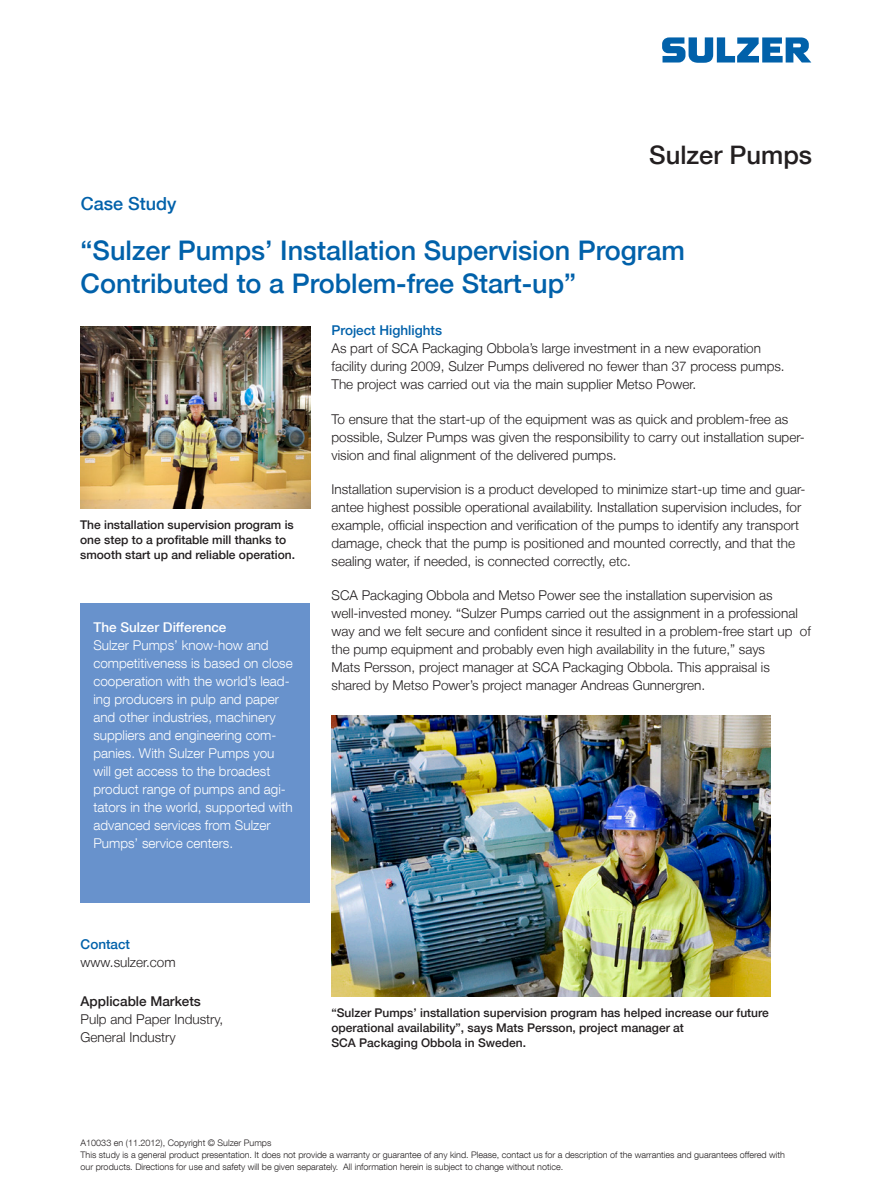
<style>
.page{position:relative;width:893px;height:1191px;background:#fff}
.page>*{position:absolute;margin:0;border:0;box-sizing:border-box;transform-origin:0 0}
.t1{font:500 27px "Helvetica Neue LT";color:#0161aa}
.Otsikko{font:500 25.5px "Helvetica Neue LT Com";color:#231f20}
.Otsikko-2{font:500 18px "Helvetica Neue LT Com";color:#0161aa}
.Body_text{font:300 13.5px/18px "Helvetica Neue LT";color:#231f20}
.leipis{font:300 13.5px/18px "Helvetica Neue LT Com";color:#fff}
.leipis-2{font:300 13.5px "Helvetica Neue LT";color:#231f20}
.väliotsikko{font:500 13.5px "Helvetica Neue LT";color:#0161aa}
.väliotsikko-2{font:500 13.5px "Helvetica Neue LT Com";color:#fff}
.leipis-3{font:500 13.5px "Helvetica Neue LT";color:#231f20}
.kuvateksti{font:500 12px/15px "Helvetica Neue LT";color:#231f20}
.t2{font:300 9px/12px "Helvetica Neue LT Com";color:#231f20}
</style>
<div class="page">
<svg style="left:662px;top:37px;width:149px;height:26px"></svg>
<div style="left:81px;top:603px;width:229px;height:299px;background:#6892cc"></div>
<img style="left:81px;top:327px;width:229px;height:182px">
<img style="left:332px;top:715px;width:438px;height:281px">
<p class="Otsikko" style="left:649px;top:139px;width:164px">Sulzer Pumps</p>
<p class="Otsikko-2" style="left:81px;top:193px;width:97px">Case Study</p>
<p class="t1" style="left:81px;top:234px;width:606px">“Sulzer Pumps’ Installation Supervision Program</p>
<p class="t1" style="left:81px;top:267px;width:497px">Contributed to a Problem-free Start-up”</p>
<p class="väliotsikko" style="left:332px;top:322px;width:112px">Project Highlights</p>
<p class="Body_text" style="left:332px;top:339px;width:455px">As part of SCA Packaging Obbola’s large investment in a new evaporation facility during 2009, Sulzer Pumps delivered no fewer than 37 process pumps.<br>The project was carried out via the main supplier Metso Power.</p>
<p class="Body_text" style="left:332px;top:409px;width:475px">To ensure that the start-up of the equipment was as quick and problem-free as possible, Sulzer Pumps was given the responsibility to carry out installation super&shy;vision and final alignment of the delivered pumps.</p>
<p class="Body_text" style="left:332px;top:480px;width:476px">Installation supervision is a product developed to minimize start-up time and guar&shy;antee highest possible operational availability. Installation supervision includes, for example, official inspection and verification of the pumps to identify any transport damage, check that the pump is positioned and mounted correctly, and that the sealing water, if needed, is connected correctly, etc.</p>
<p class="Body_text" style="left:332px;top:586px;width:481px">SCA Packaging Obbola and Metso Power see the installation supervision as well-invested money. “Sulzer Pumps carried out the assignment in a professional way and we felt secure and confident since it resulted in a problem-free start up of the pump equipment and probably even high availability in the future,” says<br>Mats Persson, project manager at SCA Packaging Obbola. This appraisal is shared by Metso Power’s project manager Andreas Gunnergren.</p>
<p class="kuvateksti" style="left:80px;top:517px;width:216px">The installation supervision program is one step to a profitable mill thanks to smooth start up and reliable operation.</p>
<p class="väliotsikko-2" style="left:93px;top:619px;width:135px">The Sulzer Difference</p>
<p class="leipis" style="left:93px;top:635px;width:201px">Sulzer Pumps’ know-how and competitiveness is based on close cooperation with the world’s lead&shy;ing producers in pulp and paper and other industries, machinery suppliers and engineering com&shy;panies. With Sulzer Pumps you will get access to the broadest product range of pumps and agi&shy;tators in the world, supported with advanced services from Sulzer<br>Pumps’ service centers.</p>
<p class="väliotsikko" style="left:81px;top:936px;width:51px">Contact</p>
<p class="leipis-2" style="left:81px;top:954px;width:97px">www.sulzer.com</p>
<p class="leipis-3" style="left:81px;top:993px;width:122px">Applicable Markets</p>
<p class="leipis-2" style="left:81px;top:1011px;width:144px">Pulp and Paper Industry,</p>
<p class="leipis-2" style="left:81px;top:1029px;width:97px">General Industry</p>
<p class="kuvateksti" style="left:332px;top:1005px;width:439px">“Sulzer Pumps’ installation supervision program has helped increase our future operational availability”, says Mats Persson, project manager at<br>SCA Packaging Obbola in Sweden.</p>
<p class="t2" style="left:81px;top:1136px;width:192px">A10033 en (11.2012), Copyright © Sulzer Pumps</p>
<p class="t2" style="left:81px;top:1148px;width:706px">This study is a general product presentation. It does not provide a warranty or guarantee of any kind. Please, contact us for a description of the warranties and guarantees offered with our products. Directions for use and safety will be given separately. All information herein is subject to change without notice.</p>
</div>
